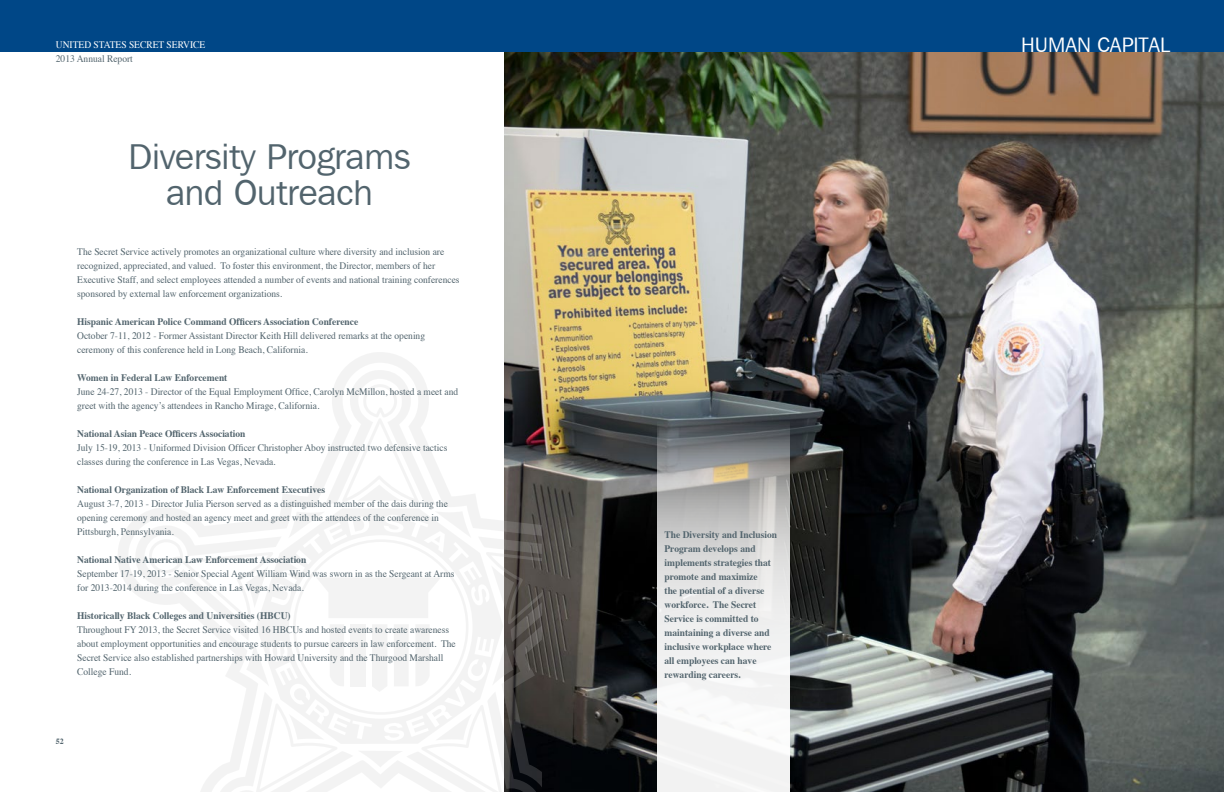
<style>
.page{position:relative;width:1224px;height:792px;background:#fff}
.page>*{position:absolute;margin:0;border:0;box-sizing:border-box;transform-origin:0 0}
.t1{font:36px/36px "Franklin Gothic IT Cby BT";color:#52646d;text-align:center}
.t2{font:21px "Franklin Gothic IT Cby BT";color:#fff}
.t3{font:10px/14px "Times";color:#52646d;scale:.95 1}
.t4{font:700 10px/14px "Times";color:#52646d;scale:.95 1}
.t5{font:10px "Times";color:#fff;scale:.95 1}
.t6{font:700 8px "Times";color:#52646d}
</style>
<div class="page">
<img style="left:504px;top:52px;width:720px;height:740px">
<svg style="left:657px;top:422px;width:133px;height:370px"></svg>
<svg style="left:118px;top:352px;width:423px;height:241px"></svg>
<svg style="left:325px;top:370px;width:110px;height:135px"></svg>
<svg style="left:135px;top:511px;width:406px;height:281px"></svg>
<div style="left:0;top:0;width:614px;height:52px;background:#004787"></div>
<div style="left:607px;top:0;width:617px;height:52px;background:#004787"></div>
<p class="t5" style="left:56px;top:35px;width:159px">UNITED STATES SECRET SERVICE</p>
<p class="t3" style="left:56px;top:51px;width:83px">2013 Annual Report</p>
<h1 class="t1" style="left:129px;top:138px;width:283px">Diversity Programs and Outreach</h1>
<p class="t3" style="left:77px;top:243px;width:404px">The Secret Service actively promotes an organizational culture where diversity and inclusion are recognized, appreciated, and valued. To foster this environment, the Director, members of her Executive Staff, and select employees attended a number of events and national training conferences sponsored by external law enforcement organizations.</p>
<p class="t4" style="left:77px;top:313px;width:297px">Hispanic American Police Command Officers Association Conference</p>
<p class="t3" style="left:77px;top:327px;width:368px">October 7-11, 2012 - Former Assistant Director Keith Hill delivered remarks at the opening ceremony of this conference held in Long Beach, California.</p>
<p class="t4" style="left:77px;top:369px;width:160px">Women in Federal Law Enforcement</p>
<p class="t3" style="left:77px;top:383px;width:403px">June 24-27, 2013 - Director of the Equal Employment Office, Carolyn McMillon, hosted a meet and greet with the agency’s attendees in Rancho Mirage, California.</p>
<p class="t4" style="left:77px;top:425px;width:179px">National Asian Peace Officers Association</p>
<p class="t3" style="left:77px;top:439px;width:391px">July 15-19, 2013 - Uniformed Division Officer Christopher Aboy instructed two defensive tactics classes during the conference in Las Vegas, Nevada.</p>
<p class="t4" style="left:77px;top:481px;width:262px">National Organization of Black Law Enforcement Executives</p>
<p class="t3" style="left:77px;top:495px;width:392px">August 3-7, 2013 - Director Julia Pierson served as a distinguished member of the dais during the opening ceremony and hosted an agency meet and greet with the attendees of the conference in<br>Pittsburgh, Pennsylvania.</p>
<p class="t4" style="left:77px;top:551px;width:243px">National Native American Law Enforcement Association</p>
<p class="t3" style="left:77px;top:565px;width:399px">September 17-19, 2013 - Senior Special Agent William Wind was sworn in as the Sergeant at Arms for 2013-2014 during the conference in Las Vegas, Nevada.</p>
<p class="t4" style="left:77px;top:607px;width:226px">Historically Black Colleges and Universities (HBCU)</p>
<p class="t3" style="left:77px;top:621px;width:400px">Throughout FY 2013, the Secret Service visited 16 HBCUs and hosted events to create awareness about employment opportunities and encourage students to pursue careers in law enforcement. The Secret Service also established partnerships with Howard University and the Thurgood Marshall College Fund.</p>
<p class="t6" style="left:56px;top:733px;width:9px">52</p>
<p class="t4" style="left:665px;top:527px;width:120px">The Diversity and Inclusion<br>Program develops and implements strategies that promote and maximize<br>the potential of a diverse workforce. The Secret<br>Service is committed to maintaining a diverse and inclusive workplace where all employees can have rewarding careers.</p>
<h2 class="t2" style="left:1021px;top:32px;width:150px">HUMAN CAPITAL</h2>
</div>
